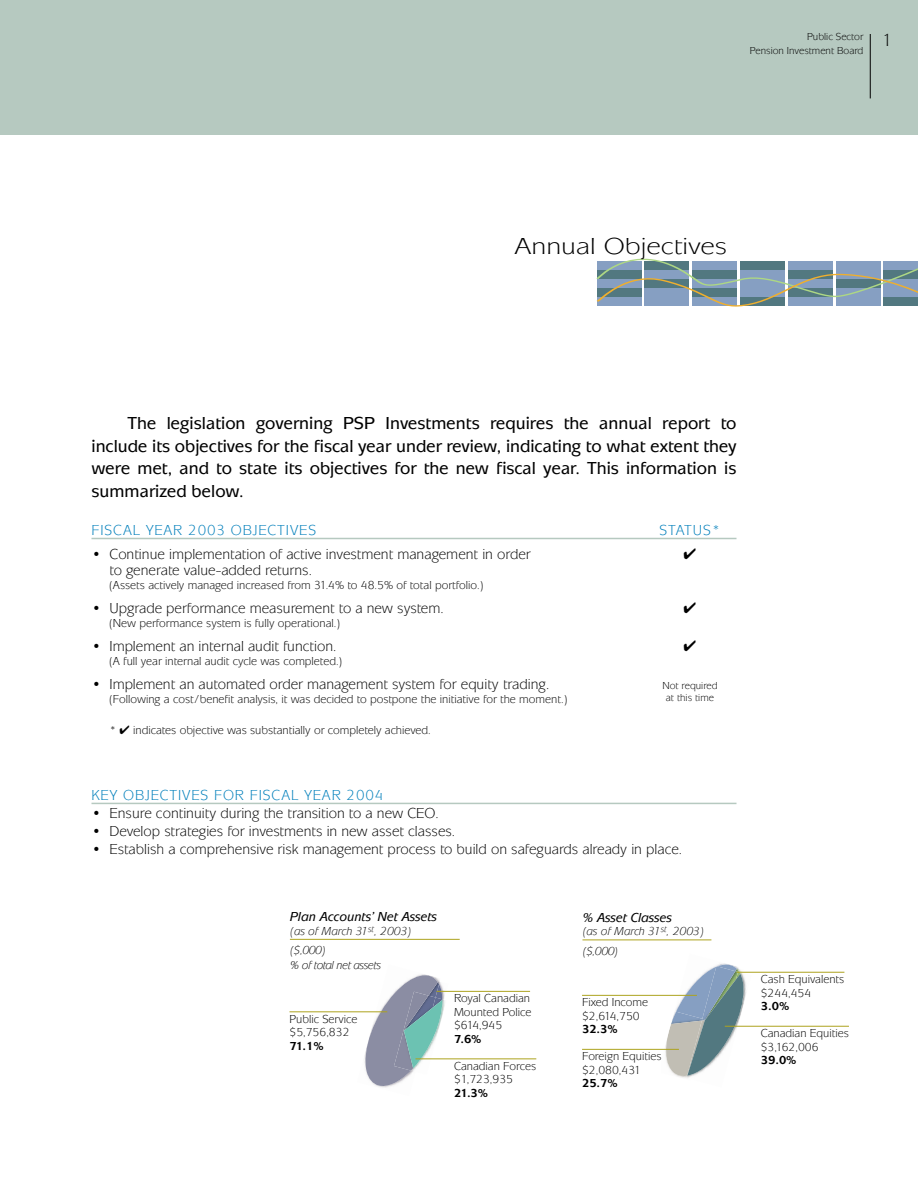
<style>
.page{position:relative;width:918px;height:1188px;background:#fff}
.page>*{position:absolute;margin:0;border:0;box-sizing:border-box;transform-origin:0 0}
.t1{font:24px "Mixage";color:#000;scale:1.2 1}
.t2{font:500 18px/22.5px "Mixage";color:#000;text-align:justify}
.t3{font:18px "Mixage";color:#000}
.t4{font:15px "Mixage";color:#000}
.t5{font:15px "Mixage";letter-spacing:.055em;color:#007fbb}
.t6{font:italic 500 13.5px "Mixage";color:#000}
.t7{font:12px/13.5px "Mixage";color:#000}
.t8{font:12px/19.5px "Mixage Book Itali";color:#000}
.t9{font:700 12px "Mixage";color:#000}
.t10{font:12px "Mixage Book Itali";letter-spacing:-.025em;color:#000}
.t11{font:10.5px/13.5px "Mixage";color:#000;text-align:right}
</style>
<div class="page">
<div style="left:0;top:0;width:918px;height:135px;background:#b6c9c0"></div>
<hr style="left:92px;top:538px;width:644px;height:1px;background:#b6c9c0">
<hr style="left:92px;top:803px;width:644px;height:1px;background:#b6c9c0">
<hr style="left:290px;top:939px;width:170px;height:1px;background:#ada31e">
<img style="left:443px;top:990px;width:5px;height:9px">
<img style="left:443px;top:999px;width:1px;height:12px">
<svg style="left:362px;top:974px;width:81px;height:114px"></svg>
<hr style="left:436px;top:991px;width:94px;height:1px;background:#ada31e">
<hr style="left:416px;top:1059px;width:120px;height:1px;background:#ada31e">
<hr style="left:582px;top:940px;width:129px;height:1px;background:#ada31e">
<img style="left:678px;top:1076px;width:8px;height:2px">
<svg style="left:662px;top:964px;width:87px;height:112px"></svg>
<hr style="left:737px;top:972px;width:107px;height:1px;background:#ada31e">
<hr style="left:725px;top:1026px;width:124px;height:1px;background:#ada31e">
<hr style="left:582px;top:995px;width:115px;height:1px;background:#ada31e">
<hr style="left:582px;top:1049px;width:97px;height:1px;background:#ada31e">
<hr style="left:290px;top:1012px;width:97px;height:1px;background:#ada31e">
<svg style="left:596px;top:259px;width:322px;height:48px;background:#879fad"></svg>
<hr style="left:870px;top:34px;width:1px;height:64px;background:#000">
<p class="t11" style="left:750px;top:31px;width:115px">Public Sector<br>Pension Investment Board</p>
<h2 class="t3" style="left:882px;top:35px;width:12px">1</h2>
<h1 class="t1" style="left:514px;top:238px;width:179px">Annual Objectives</h1>
<p class="t2" style="left:92px;top:414px;width:647px;text-indent:36px">The legislation governing PSP Investments requires the annual report to include its objectives for the fiscal year under review, indicating to what extent they were met, and to state its objectives for the new fiscal year. This information is summarized below.</p>
<p class="t5" style="left:92px;top:525px;width:226px">FISCAL YEAR 2003 OBJECTIVES</p>
<p class="t5" style="left:660px;top:525px;width:62px">STATUS*</p>
<p class="t4" style="left:92px;top:549px;width:441px">• Continue implementation of active investment management in order</p>
<p class="t4" style="left:110px;top:565px;width:204px">to generate value-added returns.</p>
<p class="t7" style="left:110px;top:579px;width:375px">(Assets actively managed increased from 31.4% to 48.5% of total portfolio.)</p>
<p class="t4" style="left:92px;top:603px;width:354px">• Upgrade performance measurement to a new system.</p>
<p class="t7" style="left:110px;top:618px;width:232px">(New performance system is fully operational.)</p>
<p class="t4" style="left:92px;top:641px;width:246px">• Implement an internal audit function.</p>
<p class="t7" style="left:110px;top:656px;width:234px">(A full year internal audit cycle was completed.)</p>
<p class="t4" style="left:92px;top:680px;width:459px">• Implement an automated order management system for equity trading.</p>
<p class="t11" style="left:662px;top:680px;width:57px">Not required</p>
<p class="t7" style="left:110px;top:694px;width:459px">(Following a cost/benefit analysis, it was decided to postpone the initiative for the moment.)</p>
<p class="t11" style="left:666px;top:692px;width:50px">at this time</p>
<p class="t7" style="left:110px;top:725px;width:323px">* ✔ indicates objective was substantially or completely achieved.</p>
<p class="t5" style="left:92px;top:790px;width:294px">KEY OBJECTIVES FOR FISCAL YEAR 2004</p>
<p class="t4" style="left:92px;top:808px;width:349px">• Ensure continuity during the transition to a new CEO.</p>
<p class="t4" style="left:92px;top:826px;width:365px">• Develop strategies for investments in new asset classes.</p>
<p class="t4" style="left:92px;top:844px;width:592px">• Establish a comprehensive risk management process to build on safeguards already in place.</p>
<p class="t6" style="left:290px;top:912px;width:149px">Plan Accounts’ Net Assets</p>
<p class="t8" style="left:290px;top:922px;width:123px">(as of March 31<sup>st</sup>, 2003) ($,000)</p>
<p class="t10" style="left:290px;top:961px;width:92px">% of total net assets</p>
<p class="t7" style="left:290px;top:1013px;width:70px">Public Service $5,756,832</p>
<p class="t9" style="left:290px;top:1042px;width:36px">71.1%</p>
<p class="t7" style="left:454px;top:993px;width:79px;text-align:justify">Royal Canadian Mounted Police $614,945</p>
<p class="t9" style="left:454px;top:1035px;width:29px">7.6%</p>
<p class="t7" style="left:454px;top:1060px;width:84px">Canadian Forces $1,723,935</p>
<p class="t9" style="left:454px;top:1089px;width:36px">21.3%</p>
<p class="t6" style="left:582px;top:913px;width:91px">% Asset Classes</p>
<p class="t8" style="left:582px;top:923px;width:123px">(as of March 31<sup>st</sup>, 2003) ($,000)</p>
<p class="t7" style="left:582px;top:997px;width:68px">Fixed Income $2,614,750</p>
<p class="t9" style="left:582px;top:1025px;width:37px">32.3%</p>
<p class="t7" style="left:582px;top:1051px;width:81px">Foreign Equities $2,080,431</p>
<p class="t9" style="left:582px;top:1079px;width:37px">25.7%</p>
<p class="t7" style="left:761px;top:974px;width:85px">Cash Equivalents $244,454</p>
<p class="t9" style="left:761px;top:1002px;width:30px">3.0%</p>
<p class="t7" style="left:761px;top:1028px;width:90px">Canadian Equities $3,162,006</p>
<p class="t9" style="left:761px;top:1056px;width:37px">39.0%</p>
</div>
